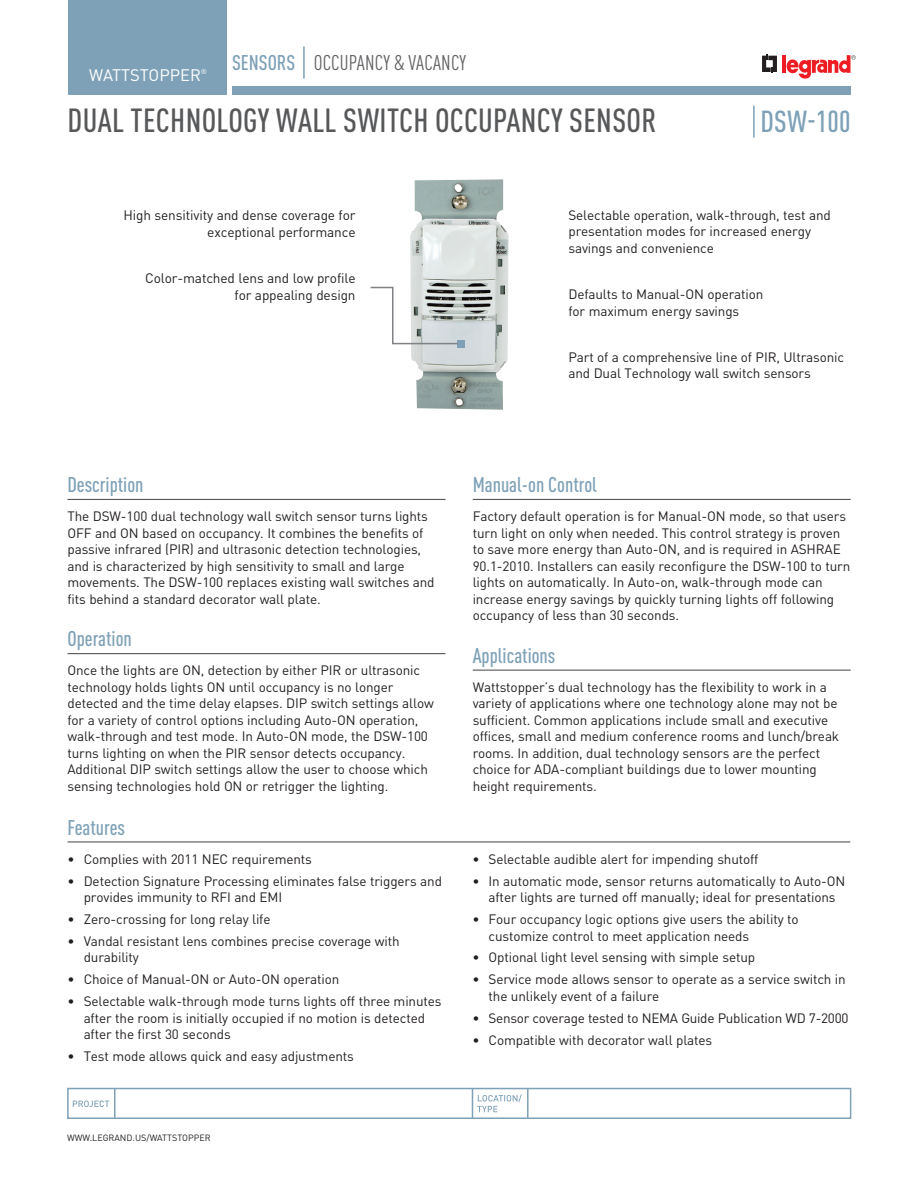
<style>
.page{position:relative;width:918px;height:1188px;background:#fff}
.page>*{position:absolute;margin:0;border:0;box-sizing:border-box;transform-origin:0 0}
.Product_Name{font:500 condensed 33px "DIN Pro";letter-spacing:.01em;color:#57585a}
.Part_No{font:500 condensed 30px "DIN Pro";letter-spacing:.005em;color:#7ea1b7}
.Underlined_Heads{font:500 condensed 21px "DIN Pro";color:#7ea1b7}
.Grey_Section_Head{font:condensed 21px "DIN Pro";letter-spacing:.01em;color:#636366}
.t1{font:16.5px "DIN Pro";color:#fff}
.Left_Callout{font:13.65px/16.6px "DIN Pro";letter-spacing:-.01em;color:#231f20;text-align:right}
.Text{font:13.5px/16.5px "DIN Pro";letter-spacing:-.01em;color:#231f20}
.Right_Callout{font:13.5px/16.5px "DIN Pro";letter-spacing:-.01em;color:#231f20}
.t2{font:9px "DIN Pro";color:#231f20}
.t3{font:6.9px "DIN Pro";color:#fff}
</style>
<div class="page">
<img style="left:410px;top:179px;width:99px;height:231px">
<svg style="left:762px;top:54px;width:15px;height:19px"></svg>
<hr style="left:782px;top:55px;width:4px;height:18px;background:#ee1d23">
<svg style="left:787px;top:55px;width:69px;height:24px"></svg>
<div style="left:67px;top:1088px;width:784px;height:31px;border:2px solid #7ea1b7"></div>
<hr style="left:114px;top:1089px;width:2px;height:29px;background:#7ea1b7">
<hr style="left:527px;top:1089px;width:2px;height:29px;background:#7ea1b7">
<svg style="left:472px;top:1089px;width:50px;height:29px"></svg>
<svg style="left:73px;top:1101px;width:36px;height:6px"></svg>
<div style="left:68px;top:0;width:159px;height:95px;background:#7ea1b7"></div>
<div style="left:232px;top:86px;width:618px;height:9px;background:#7ea1b7"></div>
<hr style="left:303px;top:46px;width:2px;height:33px;background:#7ea1b7">
<hr style="left:68px;top:499px;width:378px;height:1px;background:#57585a">
<hr style="left:68px;top:653px;width:378px;height:1px;background:#57585a">
<hr style="left:473px;top:499px;width:378px;height:1px;background:#57585a">
<hr style="left:473px;top:670px;width:378px;height:1px;background:#57585a">
<hr style="left:753px;top:106px;width:2px;height:32px;background:#7ea1b7">
<div style="left:458px;top:340px;width:7px;height:7px;background:#7ea1b7"></div>
<svg style="left:370px;top:286px;width:89px;height:59px"></svg>
<hr style="left:68px;top:841px;width:782px;height:1px;background:#57585a">
<p class="t1" style="left:89px;top:64px;width:113px">WATTSTOPPER</p>
<p class="t3" style="left:201px;top:67px;width:8px">®</p>
<p class="Underlined_Heads" style="left:232px;top:50px;width:65px">SENSORS</p>
<p class="Grey_Section_Head" style="left:314px;top:50px;width:154px">OCCUPANCY &amp; VACANCY</p>
<p class="Product_Name" style="left:68px;top:101px;width:590px">DUAL TECHNOLOGY WALL SWITCH OCCUPANCY SENSOR</p>
<p class="Part_No" style="left:760px;top:103px;width:92px">DSW-100</p>
<p class="Left_Callout" style="left:124px;top:206px;width:234px">High sensitivity and dense coverage for exceptional performance</p>
<p class="Right_Callout" style="left:568px;top:206px;width:264px">Selectable operation, walk-through, test and presentation modes for increased energy savings and convenience</p>
<p class="Left_Callout" style="left:145px;top:269px;width:212px">Color-matched lens and low profile for appealing design</p>
<p class="Right_Callout" style="left:568px;top:285px;width:196px">Defaults to Manual-ON operation for maximum energy savings</p>
<p class="Right_Callout" style="left:568px;top:348px;width:277px">Part of a comprehensive line of PIR, Ultrasonic and Dual Technology wall switch sensors</p>
<p class="Underlined_Heads" style="left:68px;top:472px;width:78px">Description</p>
<p class="Text" style="left:68px;top:507px;width:369px">The DSW-100 dual technology wall switch sensor turns lights OFF and ON based on occupancy. It combines the benefits of passive infrared (PIR) and ultrasonic detection technologies, and is characterized by high sensitivity to small and large movements. The DSW-100 replaces existing wall switches and fits behind a standard decorator wall plate.</p>
<p class="Underlined_Heads" style="left:68px;top:626px;width:66px">Operation</p>
<p class="Text" style="left:68px;top:662px;width:368px">Once the lights are ON, detection by either PIR or ultrasonic technology holds lights ON until occupancy is no longer detected and the time delay elapses. DIP switch settings allow for a variety of control options including Auto-ON operation, walk-through and test mode. In Auto-ON mode, the DSW-100 turns lighting on when the PIR sensor detects occupancy.<br>Additional DIP switch settings allow the user to choose which sensing technologies hold ON or retrigger the lighting.</p>
<p class="Underlined_Heads" style="left:68px;top:815px;width:59px">Features</p>
<p class="Text" style="left:68px;top:850px;width:246px">• Complies with 2011 NEC requirements</p>
<p class="Text" style="left:84px;top:872px;width:360px;text-indent:-16px">• Detection Signature Processing eliminates false triggers and provides immunity to RFI and EMI</p>
<p class="Text" style="left:68px;top:910px;width:205px">• Zero-crossing for long relay life</p>
<p class="Text" style="left:84px;top:932px;width:317px;text-indent:-16px">• Vandal resistant lens combines precise coverage with durability</p>
<p class="Text" style="left:68px;top:971px;width:273px">• Choice of Manual-ON or Auto-ON operation</p>
<p class="Text" style="left:84px;top:993px;width:359px;text-indent:-16px">• Selectable walk-through mode turns lights off three minutes after the room is initially occupied if no motion is detected after the first 30 seconds</p>
<p class="Text" style="left:68px;top:1047px;width:288px">• Test mode allows quick and easy adjustments</p>
<p class="t2" style="left:67px;top:1132px;width:145px">WWW.LEGRAND.US/WATTSTOPPER</p>
<p class="Underlined_Heads" style="left:473px;top:472px;width:126px">Manual-on Control</p>
<p class="Text" style="left:473px;top:507px;width:379px">Factory default operation is for Manual-ON mode, so that users turn light on only when needed. This control strategy is proven to save more energy than Auto-ON, and is required in ASHRAE 90.1-2010. Installers can easily reconfigure the DSW-100 to turn lights on automatically. In Auto-on, walk-through mode can increase energy savings by quickly turning lights off following occupancy of less than 30 seconds.</p>
<p class="Underlined_Heads" style="left:473px;top:643px;width:84px">Applications</p>
<p class="Text" style="left:473px;top:678px;width:368px">Wattstopper’s dual technology has the flexibility to work in a variety of applications where one technology alone may not be sufficient. Common applications include small and executive offices, small and medium conference rooms and lunch/break rooms. In addition, dual technology sensors are the perfect choice for ADA-compliant buildings due to lower mounting height requirements.</p>
<p class="Text" style="left:472px;top:850px;width:288px">• Selectable audible alert for impending shutoff</p>
<p class="Text" style="left:472px;top:872px;width:375px;text-align:center">• In automatic mode, sensor returns automatically to Auto-ON after lights are turned off manually; ideal for presentations</p>
<p class="Text" style="left:489px;top:910px;width:312px;text-indent:-16px">• Four occupancy logic options give users the ability to customize control to meet application needs</p>
<p class="Text" style="left:472px;top:949px;width:284px">• Optional light level sensing with simple setup</p>
<p class="Text" style="left:489px;top:971px;width:359px;text-indent:-16px">• Service mode allows sensor to operate as a service switch in the unlikely event of a failure</p>
<p class="Text" style="left:472px;top:1009px;width:378px">• Sensor coverage tested to NEMA Guide Publication WD 7-2000</p>
<p class="Text" style="left:472px;top:1031px;width:241px">• Compatible with decorator wall plates</p>
</div>
